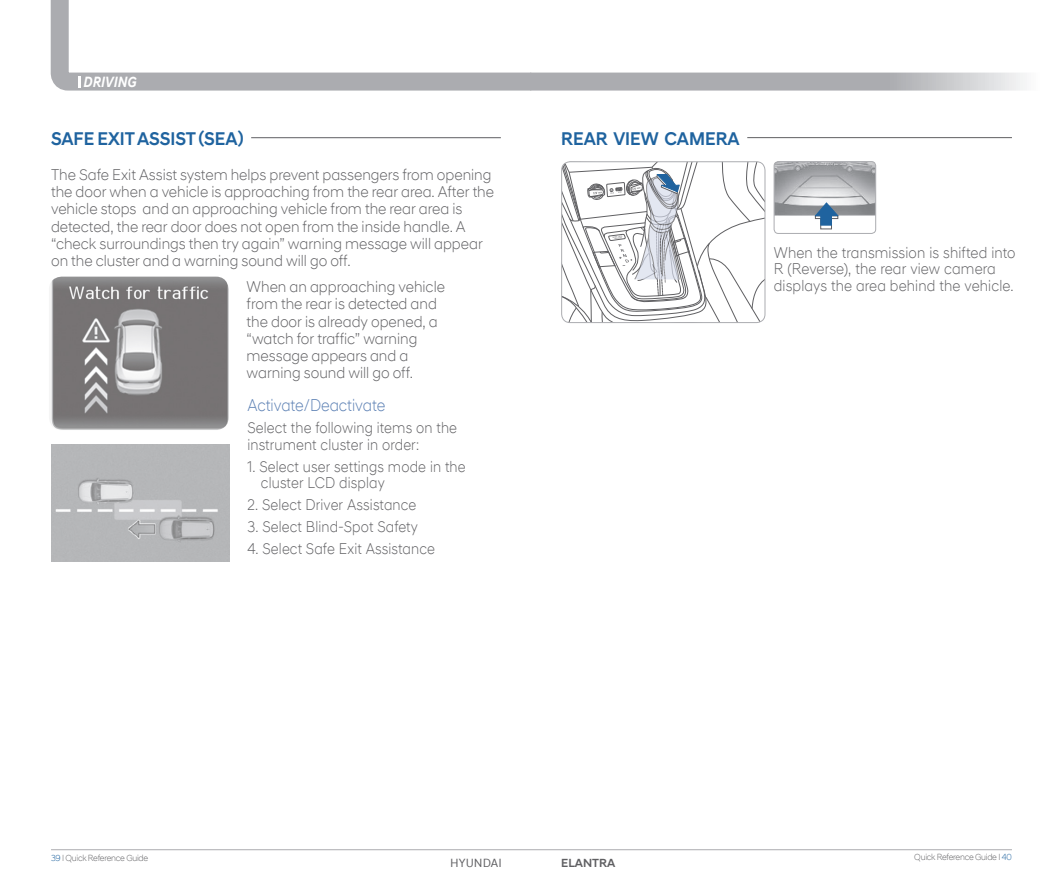
<style>
.page{position:relative;width:1063px;height:893px;background:#fff}
.page>*{position:absolute;margin:0;border:0;box-sizing:border-box;transform-origin:0 0}
.Section_Title{font:500 18.75px "Hyundai Sans Head";color:#1f639f;scale:.95 1}
.ƒ_º___ªøÎ{font:300 17.25px "Hyundai Sans Head Office";color:#5a7fb3;scale:.9 1}
.ƒ_º___ªøÎ-2{font:300 15.75px/17.2px "Hyundai Sans Head Office";color:#5f5f62;scale:.95 1}
.Body{font:300 15.75px/16.5px "Hyundai Sans Head Office";letter-spacing:.01em;color:#5f5f62;scale:.9 1}
.Body-2{font:300 15.75px/16.5px "Hyundai Sans Head Office";letter-spacing:.01em;color:#5f5f62;scale:.92 1}
.t1{font:italic 700 15px "Hyundai Sans Text Office";color:#fff;scale:.9 1}
.t2{font:12px "Hyundai Sans Text Office";color:#5f5f62}
.t3{font:500 12px "Hyundai Sans Head";color:#5f5f62}
.t4{font:300 9px "Hyundai Sans Head Office";letter-spacing:-.025em;color:#5f5f62;scale:.95 1}
.s1{color:#1f639f}
</style>
<div class="page">
<hr style="left:51px;top:849px;width:961px;height:1px;background:#abacb0">
<svg style="left:50px;top:0;width:461px;height:91px"></svg>
<svg style="left:511px;top:72px;width:514px;height:19px;background:#b8b9bc"></svg>
<svg style="left:78px;top:77px;width:3px;height:11px"></svg>
<hr style="left:51px;top:137px;width:450px;height:1px;background:#5f5f62">
<hr style="left:51px;top:136px;width:200px;height:4px;background:#fff">
<img style="left:51px;top:444px;width:179px;height:117px">
<img style="left:50px;top:277px;width:179px;height:153px">
<svg style="left:562px;top:162px;width:203px;height:161px"></svg>
<div style="left:561px;top:161px;width:204px;height:162px;border:1px solid #abacb0;border-radius:9px"></div>
<hr style="left:561px;top:137px;width:451px;height:1px;background:#5f5f62">
<hr style="left:561px;top:136px;width:186px;height:4px;background:#fff">
<img style="left:774px;top:162px;width:100px;height:54px">
<svg style="left:789px;top:176px;width:74px;height:53px"></svg>
<div style="left:774px;top:161px;width:102px;height:73px;border:1px solid #abacb0;border-radius:4px"></div>
<p class="t1" style="left:84px;top:73px;width:61px">DRIVING</p>
<p class="Section_Title" style="left:51px;top:127px;width:204px">SAFE EXIT ASSIST (SEA)</p>
<p class="ƒ_º___ªøÎ-2" style="left:51px;top:166px;width:468px">The Safe Exit Assist system helps prevent passengers from opening the door when a vehicle is approaching from the rear area. After the vehicle stops and an approaching vehicle from the rear area is detected, the rear door does not open from the inside handle. A “check surroundings then try again” warning message will appear on the cluster and a warning sound will go off.</p>
<p class="ƒ_º___ªøÎ-2" style="left:247px;top:278px;width:210px">When an approaching vehicle from the rear is detected and the door is already opened, a “watch for traffic” warning message appears and a warning sound will go off.</p>
<p class="ƒ_º___ªøÎ" style="left:247px;top:395px;width:155px">Activate/Deactivate</p>
<p class="Body" style="left:247px;top:419px;width:234px">Select the following items on the instrument cluster in order:</p>
<p class="Body" style="left:261px;top:458px;width:229px;text-indent:-14px">1. Select user settings mode in the cluster LCD display</p>
<p class="Body" style="left:247px;top:496px;width:189px">2. Select Driver Assistance</p>
<p class="Body" style="left:247px;top:518px;width:191px">3. Select Blind-Spot Safety</p>
<p class="Body" style="left:247px;top:540px;width:210px">4. Select Safe Exit Assistance</p>
<p class="Section_Title" style="left:561px;top:127px;width:189px">REAR VIEW CAMERA</p>
<p class="Body-2" style="left:774px;top:244px;width:264px">When the transmission is shifted into<br>R (Reverse), the rear view camera displays the area behind the vehicle.</p>
<p class="t4" style="left:51px;top:852px;width:104px"><span class="s1">39</span> I Quick Reference Guide</p>
<p class="t4" style="left:914px;top:852px;width:104px">Quick Reference Guide I <span class="s1">40</span></p>
<p class="t2" style="left:450px;top:855px;width:53px">HYUNDAI</p>
<p class="t3" style="left:561px;top:856px;width:56px">ELANTRA</p>
</div>
